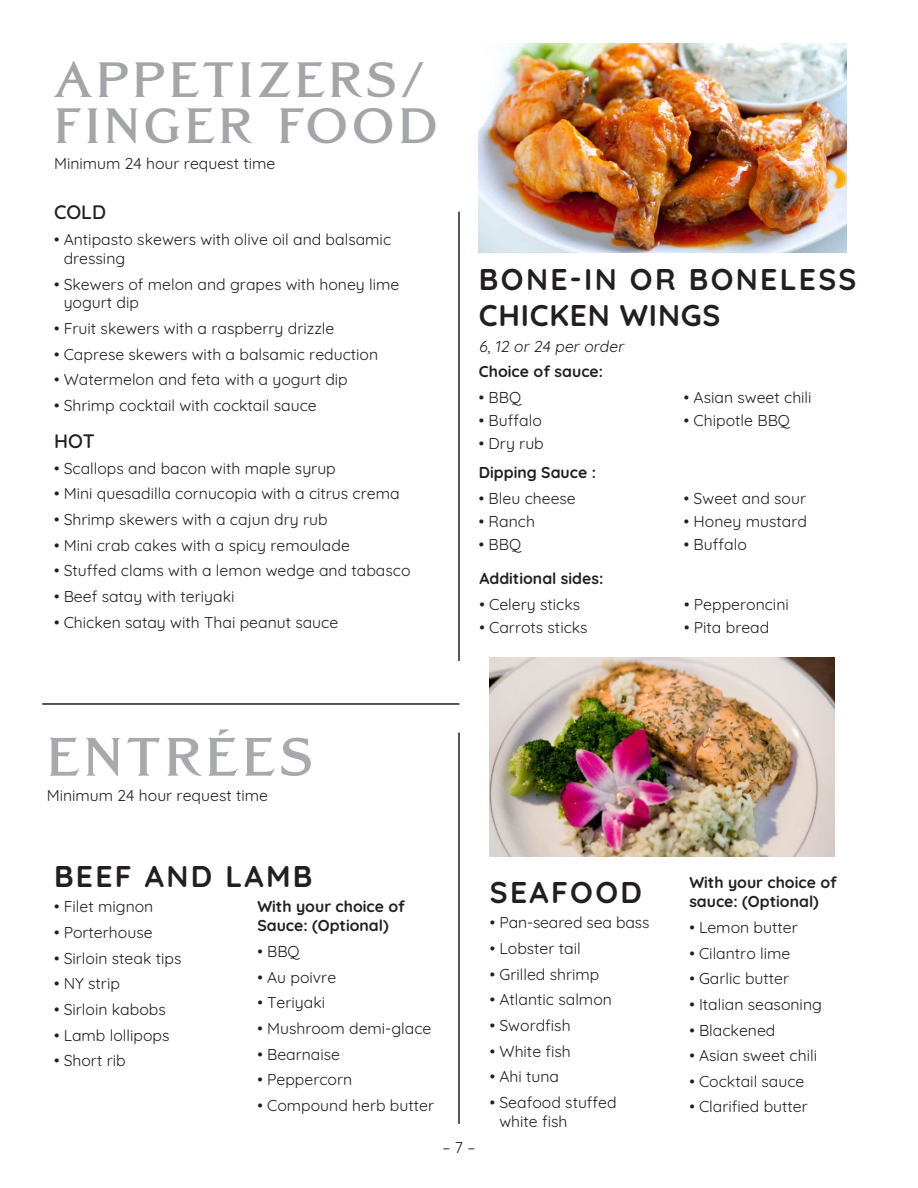
<style>
.page{position:relative;width:918px;height:1188px;background:#fff}
.page>*{position:absolute;margin:0;border:0;box-sizing:border-box;transform-origin:0 0}
.t1{font:700 54px "Grand Central";letter-spacing:.075em;color:#a8a9ad}
.t2{font:700 49.5px/46.5px "Grand Central";letter-spacing:.075em;color:#a4a5a9}
.t3{font:300 30px/36px "Quicksand";letter-spacing:.08em;color:#231f20}
.t4{font:300 19.5px "Quicksand";color:#231f20}
.t5{font:300 15.75px/18.9px "Quicksand";color:#231f20}
</style>
<div class="page">
<hr style="left:42px;top:703px;width:417px;height:2px;background:#231f20">
<hr style="left:458px;top:212px;width:2px;height:449px;background:#231f20">
<hr style="left:458px;top:733px;width:2px;height:391px;background:#231f20">
<img style="left:479px;top:44px;width:368px;height:209px">
<img style="left:490px;top:658px;width:344px;height:199px">
<p class="t2" style="left:54px;top:56px;width:385px">APPETIZERS/<br>FINGER FOOD</p>
<p class="t5" style="left:54px;top:152px;width:223px">Minimum 24 hour request time</p>
<p class="t4" style="left:54px;top:197px;width:53px">COLD</p>
<p class="t5" style="left:64px;top:228px;width:329px;text-indent:-10px">• Antipasto skewers with olive oil and balsamic dressing</p>
<p class="t5" style="left:64px;top:273px;width:337px;text-indent:-10px">• Skewers of melon and grapes with honey lime yogurt dip</p>
<p class="t5" style="left:54px;top:318px;width:282px">• Fruit skewers with a raspberry drizzle</p>
<p class="t5" style="left:54px;top:343px;width:326px">• Caprese skewers with a balsamic reduction</p>
<p class="t5" style="left:54px;top:369px;width:295px">• Watermelon and feta with a yogurt dip</p>
<p class="t5" style="left:54px;top:394px;width:264px">• Shrimp cocktail with cocktail sauce</p>
<p class="t4" style="left:54px;top:426px;width:42px">HOT</p>
<p class="t5" style="left:54px;top:457px;width:283px">• Scallops and bacon with maple syrup</p>
<p class="t5" style="left:54px;top:483px;width:347px">• Mini quesadilla cornucopia with a citrus crema</p>
<p class="t5" style="left:54px;top:508px;width:275px">• Shrimp skewers with a cajun dry rub</p>
<p class="t5" style="left:54px;top:534px;width:297px">• Mini crab cakes with a spicy remoulade</p>
<p class="t5" style="left:54px;top:560px;width:358px">• Stuffed clams with a lemon wedge and tabasco</p>
<p class="t5" style="left:54px;top:585px;width:182px">• Beef satay with teriyaki</p>
<p class="t5" style="left:54px;top:611px;width:286px">• Chicken satay with Thai peanut sauce</p>
<p class="t3" style="left:479px;top:258px;width:379px">BONE-IN OR BONELESS<br>CHICKEN WINGS</p>
<p class="t5" style="left:479px;top:335px;width:149px">6, 12 or 24 per order</p>
<p class="t5" style="left:479px;top:361px;width:126px">Choice of sauce:</p>
<p class="t5" style="left:479px;top:386px;width:44px">• BBQ</p>
<p class="t5" style="left:479px;top:410px;width:64px">• Buffalo</p>
<p class="t5" style="left:479px;top:433px;width:66px">• Dry rub</p>
<p class="t5" style="left:684px;top:386px;width:129px">• Asian sweet chili</p>
<p class="t5" style="left:684px;top:410px;width:108px">• Chipotle BBQ</p>
<p class="t5" style="left:479px;top:461px;width:119px">Dipping Sauce :</p>
<p class="t5" style="left:479px;top:487px;width:98px">• Bleu cheese</p>
<p class="t5" style="left:479px;top:510px;width:57px">• Ranch</p>
<p class="t5" style="left:479px;top:533px;width:44px">• BBQ</p>
<p class="t5" style="left:479px;top:568px;width:125px">Additional sides:</p>
<p class="t5" style="left:479px;top:593px;width:102px">• Celery sticks</p>
<p class="t5" style="left:479px;top:617px;width:110px">• Carrots sticks</p>
<p class="t5" style="left:684px;top:487px;width:124px">• Sweet and sour</p>
<p class="t5" style="left:684px;top:510px;width:124px">• Honey mustard</p>
<p class="t5" style="left:684px;top:533px;width:64px">• Buffalo</p>
<p class="t5" style="left:684px;top:593px;width:106px">• Pepperoncini</p>
<p class="t5" style="left:684px;top:617px;width:87px">• Pita bread</p>
<p class="t1" style="left:47px;top:724px;width:268px">ENTRÉES</p>
<p class="t5" style="left:47px;top:784px;width:223px">Minimum 24 hour request time</p>
<p class="t3" style="left:54px;top:855px;width:260px">BEEF AND LAMB</p>
<p class="t5" style="left:54px;top:896px;width:101px">• Filet mignon</p>
<p class="t5" style="left:54px;top:921px;width:100px">• Porterhouse</p>
<p class="t5" style="left:54px;top:947px;width:129px">• Sirloin steak tips</p>
<p class="t5" style="left:54px;top:973px;width:67px">• NY strip</p>
<p class="t5" style="left:54px;top:998px;width:113px">• Sirloin kabobs</p>
<p class="t5" style="left:54px;top:1024px;width:117px">• Lamb lollipops</p>
<p class="t5" style="left:54px;top:1050px;width:73px">• Short rib</p>
<p class="t5" style="left:257px;top:896px;width:149px">With your choice of<br>Sauce: (Optional)</p>
<p class="t5" style="left:257px;top:940px;width:44px">• BBQ</p>
<p class="t5" style="left:257px;top:966px;width:80px">• Au poivre</p>
<p class="t5" style="left:257px;top:992px;width:69px">• Teriyaki</p>
<p class="t5" style="left:257px;top:1017px;width:176px">• Mushroom demi-glace</p>
<p class="t5" style="left:257px;top:1043px;width:84px">• Bearnaise</p>
<p class="t5" style="left:257px;top:1069px;width:96px">• Peppercorn</p>
<p class="t5" style="left:257px;top:1094px;width:178px">• Compound herb butter</p>
<p class="t5" style="left:443px;top:1137px;width:34px">– 7 –</p>
<p class="t3" style="left:490px;top:871px;width:154px">SEAFOOD</p>
<p class="t5" style="left:490px;top:912px;width:161px">• Pan-seared sea bass</p>
<p class="t5" style="left:490px;top:937px;width:92px">• Lobster tail</p>
<p class="t5" style="left:490px;top:963px;width:111px">• Grilled shrimp</p>
<p class="t5" style="left:490px;top:989px;width:124px">• Atlantic salmon</p>
<p class="t5" style="left:490px;top:1014px;width:82px">• Swordfish</p>
<p class="t5" style="left:490px;top:1040px;width:83px">• White fish</p>
<p class="t5" style="left:490px;top:1066px;width:71px">• Ahi tuna</p>
<p class="t5" style="left:499px;top:1091px;width:119px;text-indent:-10px">• Seafood stuffed white fish</p>
<p class="t5" style="left:689px;top:872px;width:149px">With your choice of sauce: (Optional)</p>
<p class="t5" style="left:689px;top:916px;width:110px">• Lemon butter</p>
<p class="t5" style="left:689px;top:942px;width:103px">• Cilantro lime</p>
<p class="t5" style="left:689px;top:968px;width:101px">• Garlic butter</p>
<p class="t5" style="left:689px;top:993px;width:134px">• Italian seasoning</p>
<p class="t5" style="left:689px;top:1019px;width:88px">• Blackened</p>
<p class="t5" style="left:689px;top:1045px;width:129px">• Asian sweet chili</p>
<p class="t5" style="left:689px;top:1070px;width:117px">• Cocktail sauce</p>
<p class="t5" style="left:689px;top:1096px;width:120px">• Clarified butter</p>
</div>
